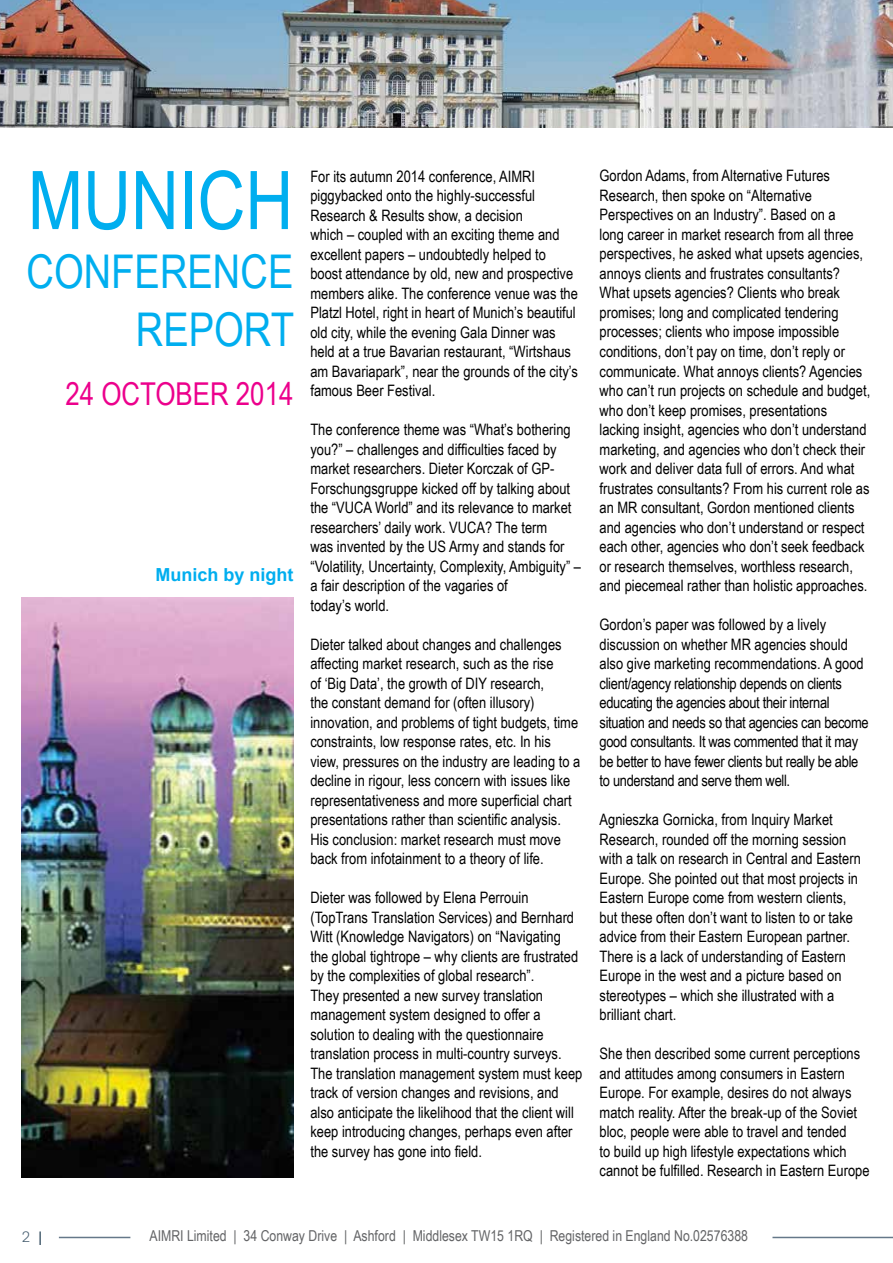
<style>
.page{position:relative;width:893px;height:1263px;background:#fff}
.page>*{position:absolute;margin:0;border:0;box-sizing:border-box;transform-origin:0 0}
.t1{font:81px "Arial Narrow";color:#00aeef}
.t2{font:46.5px/58.5px "Arial Narrow";color:#00aeef;text-align:right}
.t3{font:31.5px "Arial Narrow";color:#ec008c}
.t4{font:700 18px "Arial";color:#00aeef}
.t5{font:15.75px/19.5px "Arial Narrow";color:#000}
.t6{font:15.75px/19.5px "Arial Narrow";letter-spacing:-.02em;color:#000}
.t7{font:15px "Arial Narrow";color:#636466}
.t8{font:300 15px "Replica Pro";color:#425a6c}
.s1{font-weight:400}
</style>
<div class="page">
<hr style="left:59px;top:1237px;width:71px;height:1px;background:#657889">
<hr style="left:772px;top:1237px;width:121px;height:1px;background:#657889">
<img style="left:0;top:0;width:893px;height:128px">
<img style="left:21px;top:597px;width:272px;height:581px">
<h1 class="t1" style="left:28px;top:141px;width:267px">MUNICH</h1>
<h2 class="t2" style="left:27px;top:240px;width:269px">CONFERENCE<br>REPORT</h2>
<h3 class="t3" style="left:66px;top:370px;width:229px">24 OCTOBER 2014</h3>
<p class="t4" style="left:155px;top:562px;width:140px">Munich by night</p>
<p class="t5" style="left:310px;top:166px;width:269px">For its autumn 2014 conference, AIMRI piggybacked onto the highly-successful Research &amp; Results show, a decision<br>which – coupled with an exciting theme and excellent papers – undoubtedly helped to boost attendance by old, new and prospective members alike. The conference venue was the Platzl Hotel, right in heart of Munich’s beautiful old city, while the evening Gala Dinner was held at a true Bavarian restaurant, “Wirtshaus am Bavariapark”, near the grounds of the city’s famous Beer Festival.</p>
<p class="t5" style="left:310px;top:419px;width:272px">The conference theme was “What’s bothering you?” – challenges and difficulties faced by market researchers. Dieter Korczak of GP-Forschungsgruppe kicked off by talking about the “VUCA World” and its relevance to market researchers’ daily work. VUCA? The term<br>was invented by the US Army and stands for “Volatility, Uncertainty, Complexity, Ambiguity” – a fair description of the vagaries of<br>today’s world.</p>
<p class="t5" style="left:310px;top:634px;width:271px">Dieter talked about changes and challenges affecting market research, such as the rise<br>of ‘Big Data’, the growth of DIY research,<br>the constant demand for (often illusory) innovation, and problems of tight budgets, time constraints, low response rates, etc. In his view, pressures on the industry are leading to a decline in rigour, less concern with issues like representativeness and more superficial chart presentations rather than scientific analysis.<br>His conclusion: market research must move back from infotainment to a theory of life.</p>
<p class="t5" style="left:310px;top:887px;width:274px">Dieter was followed by Elena Perrouin (TopTrans Translation Services) and Bernhard Witt (Knowledge Navigators) on “Navigating the global tightrope – why clients are frustrated by the complexities of global research”.<br>They presented a new survey translation management system designed to offer a solution to dealing with the questionnaire translation process in multi-country surveys.<br>The translation management system must keep track of version changes and revisions, and also anticipate the likelihood that the client will keep introducing changes, perhaps even after the survey has gone into field.</p>
<p class="t5" style="left:600px;top:166px;width:272px">Gordon Adams, from Alternative Futures Research, then spoke on “Alternative Perspectives on an Industry”. Based on a<br>long career in market research from all three perspectives, he asked what upsets agencies, annoys clients and frustrates consultants?<br>What upsets agencies? Clients who break promises; long and complicated tendering processes; clients who impose impossible conditions, don’t pay on time, don’t reply or communicate. What annoys clients? Agencies who can’t run projects on schedule and budget, who don’t keep promises, presentations lacking insight, agencies who don’t understand marketing, and agencies who don’t check their work and deliver data full of errors. And what frustrates consultants? From his current role as an MR consultant, Gordon mentioned clients and agencies who don’t understand or respect each other, agencies who don’t seek feedback or research themselves, worthless research, and piecemeal rather than holistic approaches.</p>
<p class="t6" style="left:600px;top:614px;width:271px">Gordon’s paper was followed by a lively discussion on whether MR agencies should also give marketing recommendations. A good client/agency relationship depends on clients educating the agencies about their internal situation and needs so that agencies can become good consultants. It was commented that it may be better to have fewer clients but really be able to understand and serve them well.</p>
<p class="t5" style="left:600px;top:809px;width:263px">Agnieszka Gornicka, from Inquiry Market Research, rounded off the morning session with a talk on research in Central and Eastern Europe. She pointed out that most projects in Eastern Europe come from western clients, but these often don’t want to listen to or take advice from their Eastern European partner.<br>There is a lack of understanding of Eastern Europe in the west and a picture based on stereotypes – which she illustrated with a brilliant chart.</p>
<p class="t5" style="left:600px;top:1043px;width:271px">She then described some current perceptions and attitudes among consumers in Eastern Europe. For example, desires do not always match reality. After the break-up of the Soviet bloc, people were able to travel and tended<br>to build up high lifestyle expectations which cannot be fulfilled. Research in Eastern Europe</p>
<p class="t8" style="left:22px;top:1228px;width:22px">2 <span class="s1">|</span></p>
<p class="t7" style="left:149px;top:1225px;width:600px">AIMRI Limited | 34 Conway Drive | Ashford | Middlesex TW15 1RQ | Registered in England No.02576388</p>
</div>
